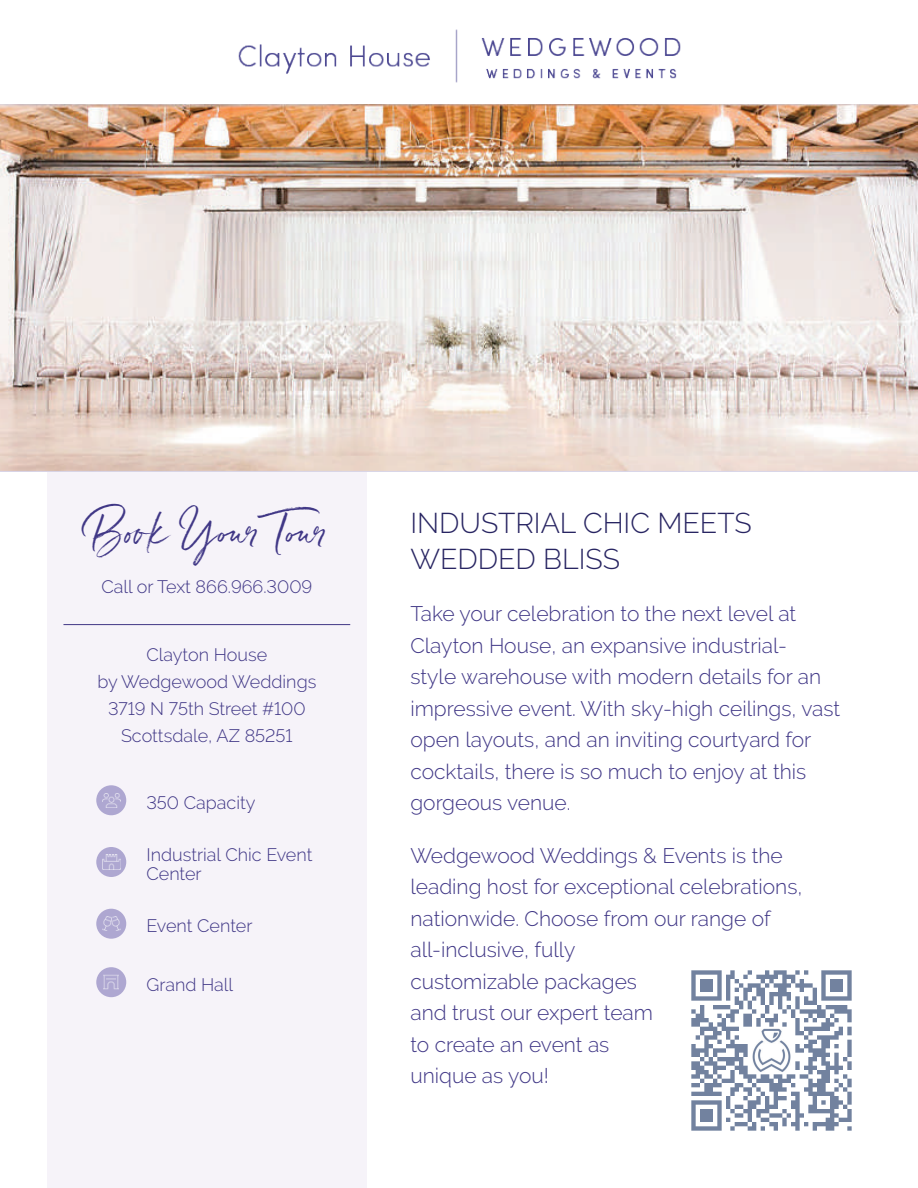
<style>
.page{position:relative;width:918px;height:1188px;background:#fff}
.page>*{position:absolute;margin:0;border:0;box-sizing:border-box;transform-origin:0 0}
.t1{font:37.5px "Belluga";color:#403786}
.t2{font:300 28.5px/36px "Raleway";color:#282562}
.t3{font:300 21px/31.5px "Raleway";color:#403786}
.t4{font:300 18px/27px "Raleway";color:#403786;text-align:center}
</style>
<div class="page">
<div style="left:47px;top:409px;width:320px;height:779px;background:#f6f3f9"></div>
<hr style="left:63px;top:624px;width:287px;height:1px;background:#403786">
<div style="left:96px;top:785px;width:30px;height:30px;background:#aea7d1;border-radius:50%"></div>
<img style="left:102px;top:793px;width:18px;height:14px">
<svg style="left:96px;top:847px;width:30px;height:30px"></svg>
<img style="left:102px;top:855px;width:18px;height:14px">
<div style="left:96px;top:909px;width:30px;height:30px;background:#aea7d1;border-radius:50%"></div>
<img style="left:102px;top:917px;width:18px;height:14px">
<div style="left:96px;top:967px;width:30px;height:30px;background:#aea7d1;border-radius:50%"></div>
<img style="left:104px;top:975px;width:15px;height:15px">
<img style="left:0;top:104px;width:918px;height:368px">
<img style="left:238px;top:29px;width:443px;height:54px">
<img style="left:691px;top:970px;width:161px;height:161px">
<h1 class="t1" style="left:87px;top:509px;width:245px">Book Your Tour</h1>
<p class="t4" style="left:101px;top:573px;width:212px">Call or Text 866.966.3009</p>
<p class="t4" style="left:97px;top:641px;width:220px">Clayton House<br>by Wedgewood Weddings<br>3719 N 75th Street #100<br>Scottsdale, AZ 85251</p>
<p class="t4" style="left:146px;top:789px;width:111px">350 Capacity</p>
<p class="t4" style="left:146px;top:845px;width:168px;line-height:19.5px;text-align:left">Industrial Chic Event<br>Center</p>
<p class="t4" style="left:146px;top:912px;width:108px">Event Center</p>
<p class="t4" style="left:146px;top:971px;width:88px">Grand Hall</p>
<h2 class="t2" style="left:410px;top:505px;width:343px">INDUSTRIAL CHIC MEETS<br>WEDDED BLISS</h2>
<p class="t3" style="left:410px;top:598px;width:431px">Take your celebration to the next level at Clayton House, an expansive industrial-<br>style warehouse with modern details for an impressive event. With sky-high ceilings, vast open layouts, and an inviting courtyard for cocktails, there is so much to enjoy at this gorgeous venue.</p>
<p class="t3" style="left:410px;top:840px;width:394px">Wedgewood Weddings &amp; Events is the leading host for exceptional celebrations, nationwide. Choose from our range of all-inclusive, fully<br>customizable packages<br>and trust our expert team<br>to create an event as<br>unique as you!</p>
</div>
